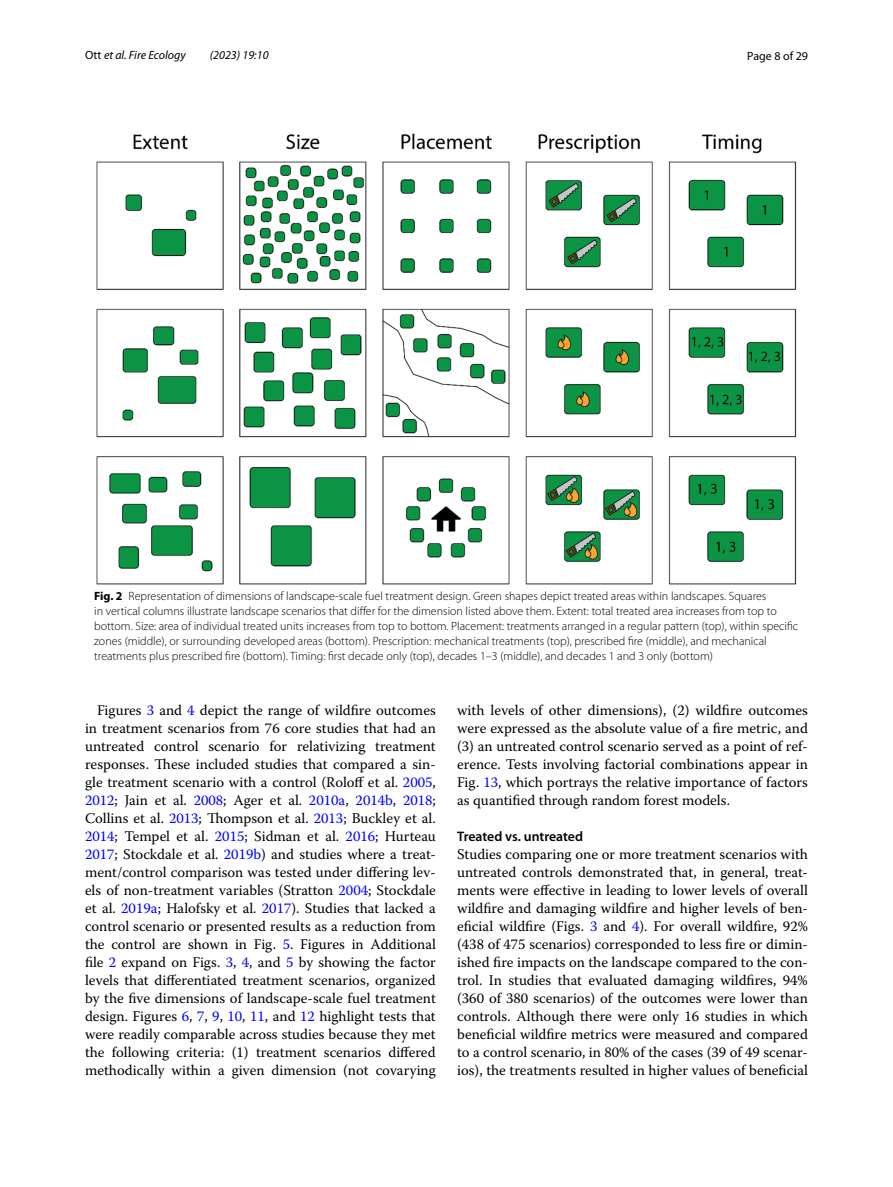
<style>
.page{position:relative;width:893px;height:1187px;background:#fff}
.page>*{position:absolute;margin:0;border:0;box-sizing:border-box;transform-origin:0 0}
.t1{font:14.7px/18px "Warnock Pro";color:#000;text-align:justify}
.t2{font:600 13.8px "Myriad Pro";letter-spacing:-.005em;color:#000}
.t3{font:300 12px/15px "Myriad Pro";color:#000}
.t4{font:italic 12px "Myriad Pro";color:#000}
.t5{font:12px "Myriad Pro";color:#000}
.s1{font-style:normal}
.s2{font-weight:700}
.s3{color:#00f}
</style>
<div class="page">
<img style="left:96px;top:133px;width:701px;height:451px">
<p class="t4" style="left:85px;top:48px;width:102px"><span class="s1">Ott</span> et al. Fire Ecology</p>
<p class="t4" style="left:210px;top:48px;width:60px">(2023) 19:10</p>
<p class="t5" style="left:747px;top:48px;width:62px">Page 8 of 29</p>
<p class="t3" style="left:94px;top:588px;width:706px"><span class="s2">Fig. 2</span> Representation of dimensions of landscape-scale fuel treatment design. Green shapes depict treated areas within landscapes. Squares<br>in vertical columns illustrate landscape scenarios that differ for the dimension listed above them. Extent: total treated area increases from top to bottom. Size: area of individual treated units increases from top to bottom. Placement: treatments arranged in a regular pattern (top), within specific zones (middle), or surrounding developed areas (bottom). Prescription: mechanical treatments (top), prescribed fire (middle), and mechanical treatments plus prescribed fire (bottom). Timing: first decade only (top), decades 1–3 (middle), and decades 1 and 3 only (bottom)</p>
<p class="t1" style="left:85px;top:701px;width:352px;text-indent:12px">Figures <span class="s3">3</span> and <span class="s3">4</span> depict the range of wildfire outcomes in treatment scenarios from 76 core studies that had an untreated control scenario for relativizing treatment responses. These included studies that compared a sin&shy;gle treatment scenario with a control (Roloff et al. <span class="s3">2005</span>, <span class="s3">2012</span>; Jain et al. <span class="s3">2008</span>; Ager et al. <span class="s3">2010a</span>, <span class="s3">2014b</span>, <span class="s3">2018</span>; Collins et al. <span class="s3">2013</span>; Thompson et al. <span class="s3">2013</span>; Buckley et al.<br><span class="s3">2014</span>; Tempel et al. <span class="s3">2015</span>; Sidman et al. <span class="s3">2016</span>; Hurteau <span class="s3">2017</span>; Stockdale et al. <span class="s3">2019b</span>) and studies where a treat&shy;ment/control comparison was tested under differing lev&shy;els of non-treatment variables (Stratton <span class="s3">2004</span>; Stockdale et al. <span class="s3">2019a</span>; Halofsky et al. <span class="s3">2017</span>). Studies that lacked a control scenario or presented results as a reduction from the control are shown in Fig. <span class="s3">5</span>. Figures in Additional file <span class="s3">2</span> expand on Figs. <span class="s3">3</span>, <span class="s3">4</span>, and <span class="s3">5</span> by showing the factor levels that differentiated treatment scenarios, organized by the five dimensions of landscape-scale fuel treatment design. Figures <span class="s3">6</span>, <span class="s3">7</span>, <span class="s3">9</span>, <span class="s3">10</span>, <span class="s3">11</span>, and <span class="s3">12</span> highlight tests that were readily comparable across studies because they met the following criteria: (1) treatment scenarios differed methodically within a given dimension (not covarying</p>
<p class="t1" style="left:457px;top:701px;width:352px">with levels of other dimensions), (2) wildfire outcomes were expressed as the absolute value of a fire metric, and (3) an untreated control scenario served as a point of ref&shy;erence. Tests involving factorial combinations appear in Fig. <span class="s3">13</span>, which portrays the relative importance of factors as quantified through random forest models.</p>
<p class="t2" style="left:457px;top:827px;width:127px">Treated vs. untreated</p>
<p class="t1" style="left:457px;top:845px;width:352px">Studies comparing one or more treatment scenarios with untreated controls demonstrated that, in general, treat&shy;ments were effective in leading to lower levels of overall wildfire and damaging wildfire and higher levels of ben&shy;eficial wildfire (Figs. <span class="s3">3</span> and <span class="s3">4</span>). For overall wildfire, 92% (438 of 475 scenarios) corresponded to less fire or dimin&shy;ished fire impacts on the landscape compared to the con&shy;trol. In studies that evaluated damaging wildfires, 94% (360 of 380 scenarios) of the outcomes were lower than controls. Although there were only 16 studies in which beneficial wildfire metrics were measured and compared to a control scenario, in 80% of the cases (39 of 49 scenar&shy;ios), the treatments resulted in higher values of beneficial</p>
</div>
